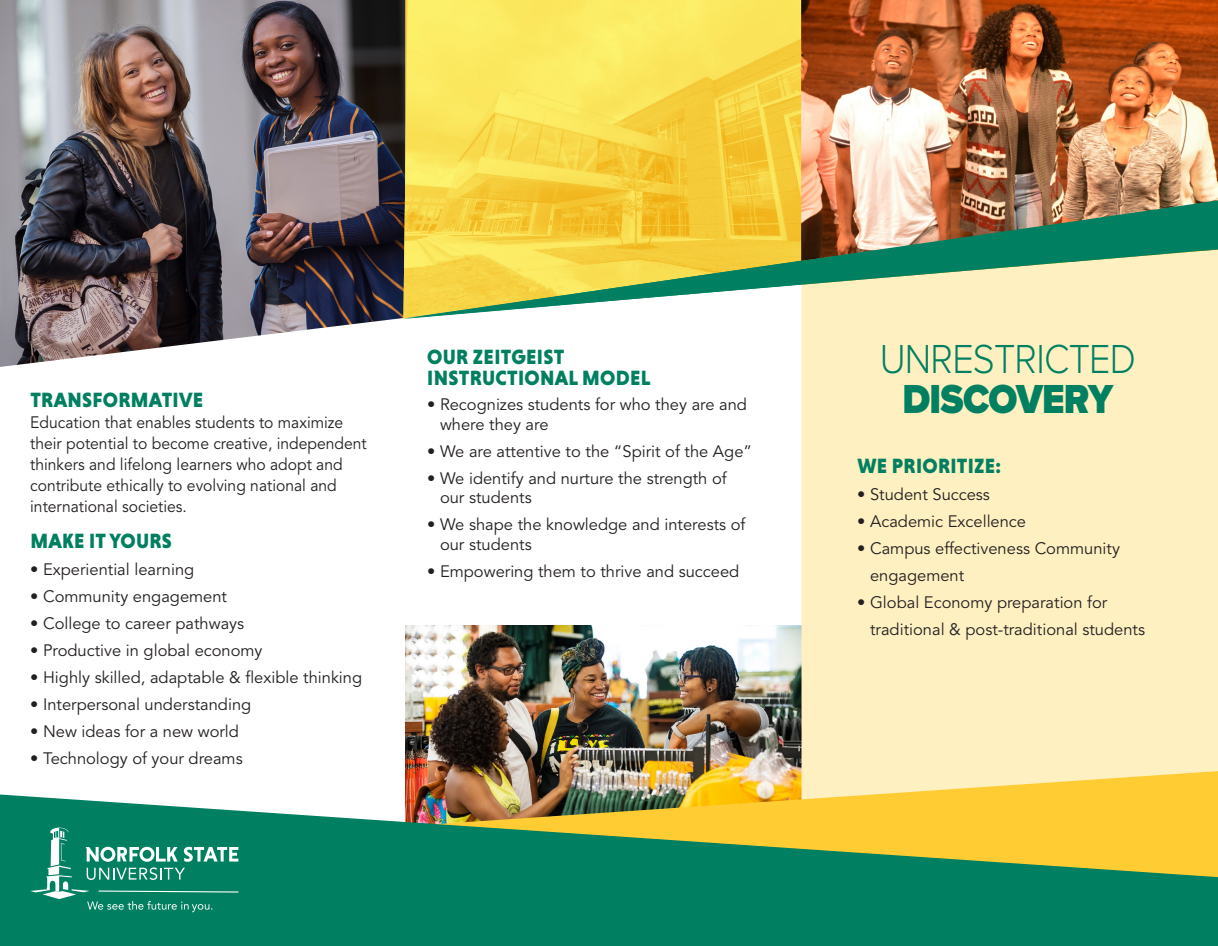
<style>
.page{position:relative;width:1218px;height:946px;background:#fff}
.page>*{position:absolute;margin:0;border:0;box-sizing:border-box;transform-origin:0 0}
.t1{font:300 42px "Proxima Nova";letter-spacing:-.02em;color:#008061;scale:.9 1}
.t2{font:900 42px "Proxima Nova";letter-spacing:-.02em;color:#008061;scale:.9 1}
.t3{font:900 21px/21px "Niveau Grotesk";letter-spacing:.015em;color:#008061;scale:.96 1}
.t4{font:16.5px/19.5px "Avenir LT Std";color:#231f20}
.t5{font:16.5px/21px "Avenir LT Std";color:#231f20;scale:.95 1}
</style>
<div class="page">
<img style="left:405px;top:626px;width:396px;height:144px">
<div style="left:801px;top:318px;width:416px;height:452px;background:#fff0c2"></div>
<img style="left:405px;top:770px;width:812px;height:22px">
<svg style="left:0;top:792px;width:1217px;height:153px;background:#4b965c"></svg>
<img style="left:0;top:0;width:403px;height:367px">
<img style="left:801px;top:0;width:416px;height:199px">
<img style="left:403px;top:0;width:398px;height:261px">
<svg style="left:30px;top:827px;width:208px;height:85px;background:#259277"></svg>
<svg style="left:402px;top:261px;width:12px;height:58px"></svg>
<svg style="left:404px;top:199px;width:813px;height:119px;background:#bdc076"></svg>
<svg style="left:1189px;top:918px;width:9px;height:27px"></svg>
<p class="t3" style="left:30px;top:389px;width:182px">TRANSFORMATIVE</p>
<p class="t5" style="left:30px;top:412px;width:356px">Education that enables students to maximize their potential to become creative, independent thinkers and lifelong learners who adopt and contribute ethically to evolving national and international societies.</p>
<p class="t3" style="left:30px;top:530px;width:149px">MAKE IT YOURS</p>
<p class="t4" style="left:30px;top:560px;width:166px">• Experiential learning</p>
<p class="t4" style="left:30px;top:587px;width:198px">• Community engagement</p>
<p class="t4" style="left:30px;top:614px;width:215px">• College to career pathways</p>
<p class="t4" style="left:30px;top:641px;width:234px">• Productive in global economy</p>
<p class="t4" style="left:30px;top:668px;width:333px">• Highly skilled, adaptable &amp; flexible thinking</p>
<p class="t4" style="left:30px;top:695px;width:222px">• Interpersonal understanding</p>
<p class="t4" style="left:30px;top:722px;width:210px">• New ideas for a new world</p>
<p class="t4" style="left:30px;top:749px;width:214px">• Technology of your dreams</p>
<p class="t3" style="left:427px;top:346px;width:234px">OUR ZEITGEIST<br>INSTRUCTIONAL MODEL</p>
<p class="t4" style="left:440px;top:395px;width:308px;text-indent:-13px">• Recognizes students for who they are and where they are</p>
<p class="t4" style="left:427px;top:442px;width:326px">• We are attentive to the “Spirit of the Age”</p>
<p class="t4" style="left:440px;top:469px;width:288px;text-indent:-13px">• We identify and nurture the strength of our students</p>
<p class="t4" style="left:440px;top:515px;width:307px;text-indent:-13px">• We shape the knowledge and interests of our students</p>
<p class="t4" style="left:427px;top:562px;width:313px">• Empowering them to thrive and succeed</p>
<p class="t1" style="left:879px;top:328px;width:286px">UNRESTRICTED</p>
<p class="t2" style="left:902px;top:368px;width:235px">DISCOVERY</p>
<p class="t3" style="left:857px;top:455px;width:151px">WE PRIORITIZE:</p>
<p class="t4" style="left:857px;top:484px;width:134px">• Student Success</p>
<p class="t4" style="left:857px;top:511px;width:170px">• Academic Excellence</p>
<p class="t4" style="left:870px;top:535px;width:251px;line-height:27px;text-indent:-13px">• Campus effectiveness Community engagement</p>
<p class="t4" style="left:870px;top:589px;width:276px;line-height:27px;text-indent:-13px">• Global Economy preparation for traditional &amp; post-traditional students</p>
</div>
